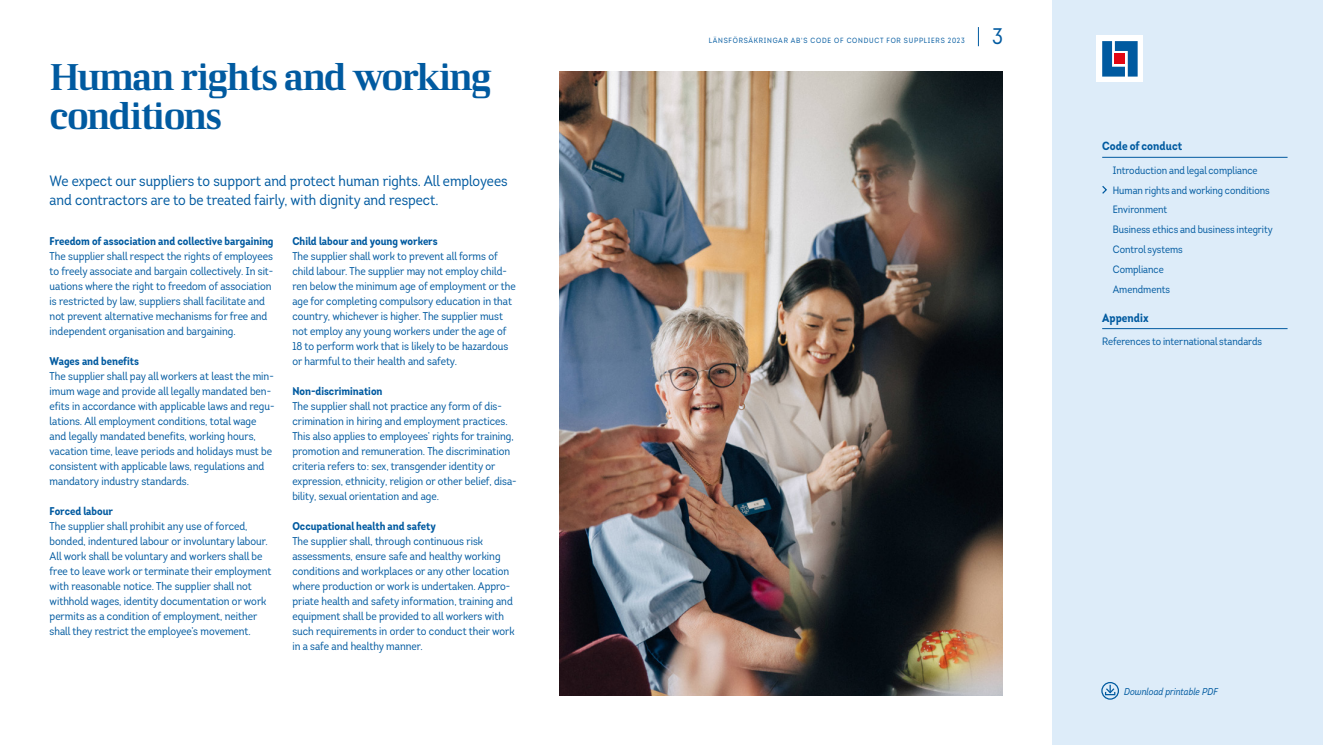
<style>
.page{position:relative;width:1323px;height:745px;background:#fff}
.page>*{position:absolute;margin:0;border:0;box-sizing:border-box;transform-origin:0 0}
._21__Rubrik_1{font:37.5px/38.8px "LF Rubrik 2";letter-spacing:-.04em;color:#005aa0}
.t1{font:22.5px "Intro Cond";color:#005aa0}
._21__Ingress{font:15px/18.8px "Intro Cond";color:#005aa0}
.t2{font:700 11.88px "Intro Cond";letter-spacing:.005em;color:#005aa0}
._21__Brödtext{font:11.25px/15px "Intro Cond";color:#005aa0}
._21__Mellanrubrik_1{font:700 11.25px "Intro Cond";color:#005aa0}
.t3{font:10.62px/19.9px "Intro Cond";color:#005aa0}
.t4{font:italic 10px "Intro Cond";color:#005aa0}
.t5{font:7.5px "Intro Cond";letter-spacing:.1em;color:#005aa0}
</style>
<div class="page">
<img style="left:560px;top:72px;width:443px;height:622px">
<div style="left:1052px;top:0;width:271px;height:744px;background:#ddecf9"></div>
<svg style="left:978px;top:27px;width:1px;height:19px"></svg>
<div style="left:1101px;top:681px;width:18px;height:18px;border:1px solid #005aa0;border-radius:50%"></div>
<svg style="left:1104px;top:684px;width:11px;height:6px"></svg>
<div style="left:1105px;top:690px;width:10px;height:4px;border:1px solid #005aa0"></div>
<div style="left:1096px;top:35px;width:47px;height:47px;background:#fff"></div>
<svg style="left:1102px;top:41px;width:35px;height:35px"></svg>
<div style="left:1115px;top:54px;width:10px;height:10px;background:#e30613"></div>
<hr style="left:1102px;top:157px;width:185px;height:1px;background:#005aa0">
<hr style="left:1102px;top:328px;width:185px;height:1px;background:#005aa0">
<svg style="left:1102px;top:186px;width:5px;height:8px"></svg>
<p class="_21__Rubrik_1" style="left:50px;top:56px;width:443px">Human rights and working conditions</p>
<p class="_21__Ingress" style="left:50px;top:172px;width:459px">We expect our suppliers to support and protect human rights. All employees and contractors are to be treated fairly, with dignity and respect.</p>
<p class="_21__Mellanrubrik_1" style="left:50px;top:233px;width:225px">Freedom of association and collective bargaining</p>
<p class="_21__Brödtext" style="left:50px;top:248px;width:225px">The supplier shall respect the rights of employees to freely associate and bargain collectively. In sit&shy;uations where the right to freedom of association is restricted by law, suppliers shall facilitate and not prevent alternative mechanisms for free and independent organisation and bargaining.</p>
<p class="_21__Mellanrubrik_1" style="left:50px;top:353px;width:91px">Wages and benefits</p>
<p class="_21__Brödtext" style="left:50px;top:368px;width:226px">The supplier shall pay all workers at least the min&shy;imum wage and provide all legally mandated ben&shy;efits in accordance with applicable laws and regu&shy;lations. All employment conditions, total wage and legally mandated benefits, working hours, vacation time, leave periods and holidays must be consistent with applicable laws, regulations and mandatory industry standards.</p>
<p class="_21__Mellanrubrik_1" style="left:50px;top:503px;width:65px">Forced labour</p>
<p class="_21__Brödtext" style="left:50px;top:518px;width:223px">The supplier shall prohibit any use of forced, bonded, indentured labour or involuntary labour.<br>All work shall be voluntary and workers shall be free to leave work or terminate their employment with reasonable notice. The supplier shall not withhold wages, identity documentation or work permits as a condition of employment, neither shall they restrict the employee’s movement.</p>
<p class="_21__Mellanrubrik_1" style="left:292px;top:233px;width:147px">Child labour and young workers</p>
<p class="_21__Brödtext" style="left:292px;top:248px;width:225px">The supplier shall work to prevent all forms of child labour. The supplier may not employ child&shy;ren below the minimum age of employment or the age for completing compulsory education in that country, whichever is higher. The supplier must not employ any young workers under the age of 18 to perform work that is likely to be hazardous or harmful to their health and safety.</p>
<p class="_21__Mellanrubrik_1" style="left:292px;top:383px;width:92px">Non-discrimination</p>
<p class="_21__Brödtext" style="left:292px;top:398px;width:226px">The supplier shall not practice any form of dis&shy;crimination in hiring and employment practices.<br>This also applies to employees’ rights for training, promotion and remuneration. The discrimination criteria refers to: sex, transgender identity or expression, ethnicity, religion or other belief, disa&shy;bility, sexual orientation and age.</p>
<p class="_21__Mellanrubrik_1" style="left:292px;top:518px;width:145px">Occupational health and safety</p>
<p class="_21__Brödtext" style="left:292px;top:533px;width:224px">The supplier shall, through continuous risk assessments, ensure safe and healthy working conditions and workplaces or any other location where production or work is undertaken. Appro&shy;priate health and safety information, training and equipment shall be provided to all workers with such requirements in order to conduct their work in a safe and healthy manner.</p>
<p class="t5" style="left:709px;top:35px;width:257px">LÄNSFÖRSÄKRINGAR AB'S CODE OF CONDUCT FOR SUPPLIERS 2023</p>
<h2 class="t1" style="left:992px;top:22px;width:12px">3</h2>
<p class="t2" style="left:1102px;top:138px;width:82px">Code of conduct</p>
<p class="t3" style="left:1113px;top:160px;width:161px">Introduction and legal compliance<br>Human rights and working conditions<br>Environment<br>Business ethics and business integrity<br>Control systems<br>Compliance<br>Amendments</p>
<p class="t2" style="left:1102px;top:309px;width:48px">Appendix</p>
<p class="t3" style="left:1102px;top:331px;width:161px">References to international standards</p>
<p class="t4" style="left:1124px;top:685px;width:95px">Download printable PDF</p>
</div>
